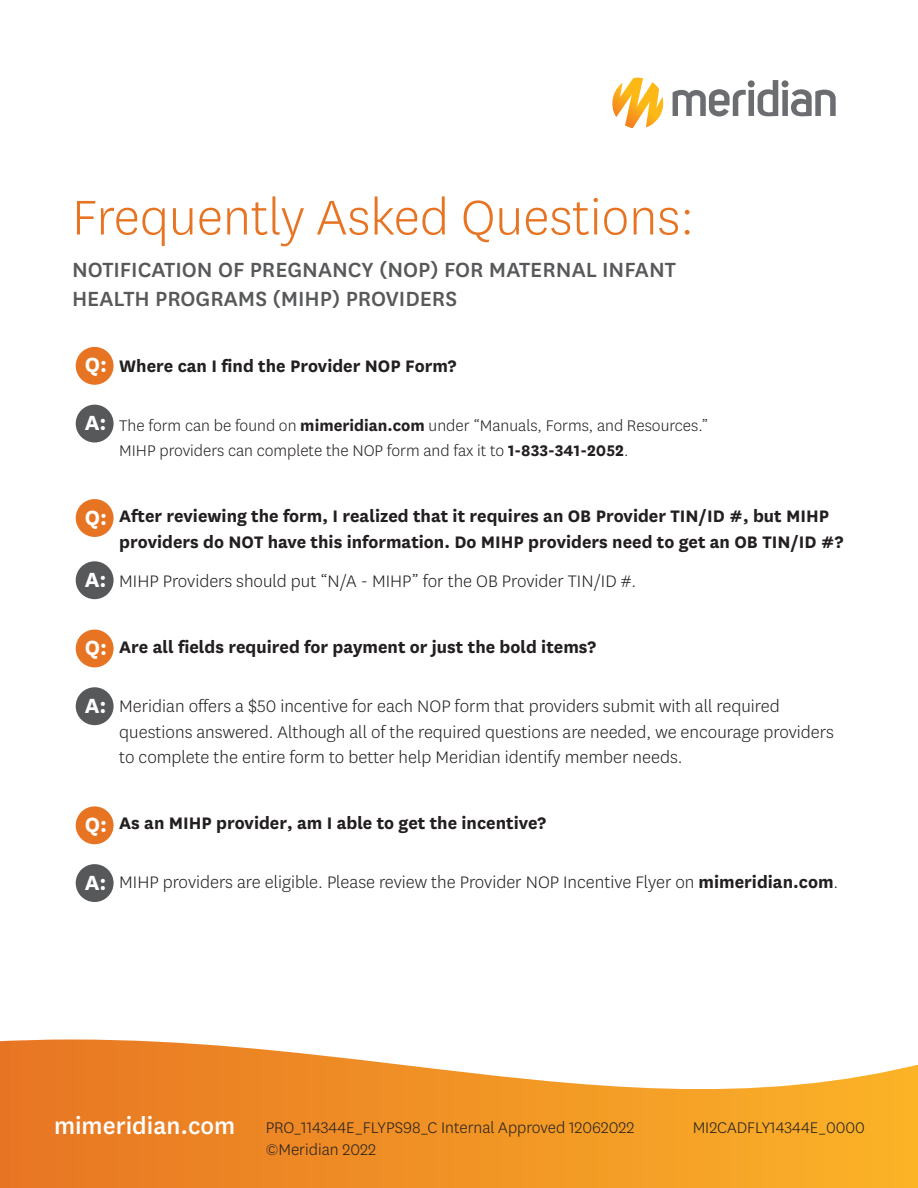
<style>
.page{position:relative;width:918px;height:1188px;background:#fff}
.page>*{position:absolute;margin:0;border:0;box-sizing:border-box;transform-origin:0 0}
.t1{font:300 57px "Centene Sans";color:#e77423}
.t2{font:500 24px/28.8px "Centene Sans";color:#57585a}
.t3{font:700 24px "Centene Sans";color:#fff}
.t4{font:300 19.5px/25.5px "Centene Sans";color:#231f20}
.t5{font:700 19.5px/25.5px "Centene Sans";color:#231f20}
.t6{font:300 18px/25.5px "Centene Sans";color:#231f20}
.s1{font-weight:700}
.s2{font-weight:500;font-size:27px;color:#fff}
</style>
<div class="page">
<div style="left:76px;top:347px;width:38px;height:38px;background:#e77423;border-radius:50%"></div>
<div style="left:76px;top:630px;width:38px;height:37px;background:#e77423;border-radius:50%"></div>
<div style="left:76px;top:806px;width:38px;height:38px;background:#e77423;border-radius:50%"></div>
<div style="left:76px;top:499px;width:38px;height:38px;background:#e77423;border-radius:50%"></div>
<div style="left:76px;top:405px;width:38px;height:38px;background:#57585a;border-radius:50%"></div>
<div style="left:76px;top:687px;width:38px;height:38px;background:#57585a;border-radius:50%"></div>
<div style="left:76px;top:864px;width:38px;height:38px;background:#57585a;border-radius:50%"></div>
<div style="left:76px;top:561px;width:38px;height:38px;background:#57585a;border-radius:50%"></div>
<svg style="left:0;top:1040px;width:918px;height:148px"></svg>
<svg style="left:673px;top:80px;width:163px;height:37px"></svg>
<svg style="left:612px;top:78px;width:51px;height:50px"></svg>
<h1 class="t1" style="left:72px;top:182px;width:624px">Frequently Asked Questions:</h1>
<p class="t2" style="left:72px;top:254px;width:605px">NOTIFICATION OF PREGNANCY (NOP) FOR MATERNAL INFANT<br>HEALTH PROGRAMS (MIHP) PROVIDERS</p>
<p class="t3" style="left:85px;top:348px;width:24px">Q:</p>
<p class="t5" style="left:119px;top:351px;width:339px">Where can I find the Provider NOP Form?</p>
<p class="t3" style="left:85px;top:406px;width:23px">A:</p>
<p class="t6" style="left:119px;top:412px;width:590px">The form can be found on <span class="s1">mimeridian.com</span> under “Manuals, Forms, and Resources.”<br>MIHP providers can complete the NOP form and fax it to <span class="s1">1-833-341-2052</span>.</p>
<p class="t3" style="left:85px;top:500px;width:24px">Q:</p>
<p class="t3" style="left:85px;top:563px;width:23px">A:</p>
<p class="t5" style="left:119px;top:502px;width:726px">After reviewing the form, I realized that it requires an OB Provider TIN/ID #, but MIHP providers do NOT have this information. Do MIHP providers need to get an OB TIN/ID #?</p>
<p class="t4" style="left:119px;top:568px;width:519px">MIHP Providers should put “N/A - MIHP” for the OB Provider TIN/ID #.</p>
<p class="t3" style="left:85px;top:631px;width:24px">Q:</p>
<p class="t5" style="left:119px;top:633px;width:478px">Are all fields required for payment or just the bold items?</p>
<p class="t3" style="left:85px;top:689px;width:23px">A:</p>
<p class="t4" style="left:119px;top:693px;width:716px">Meridian offers a $50 incentive for each NOP form that providers submit with all required questions answered. Although all of the required questions are needed, we encourage providers to complete the entire form to better help Meridian identify member needs.</p>
<p class="t3" style="left:85px;top:808px;width:24px">Q:</p>
<p class="t5" style="left:119px;top:809px;width:428px">As an MIHP provider, am I able to get the incentive?</p>
<p class="t3" style="left:85px;top:866px;width:23px">A:</p>
<p class="t4" style="left:119px;top:869px;width:721px">MIHP providers are eligible. Please review the Provider NOP Incentive Flyer on <span class="s1">mimeridian.com</span>.</p>
<p class="t6" style="left:54px;top:1115px;width:582px"><span class="s2">mimeridian.com</span> PRO_114344E_FLYPS98_C Internal Approved 12062022</p>
<p class="t6" style="left:693px;top:1115px;width:174px">MI2CADFLY14344E_0000</p>
<p class="t6" style="left:266px;top:1136px;width:112px">©Meridian 2022</p>
</div>
